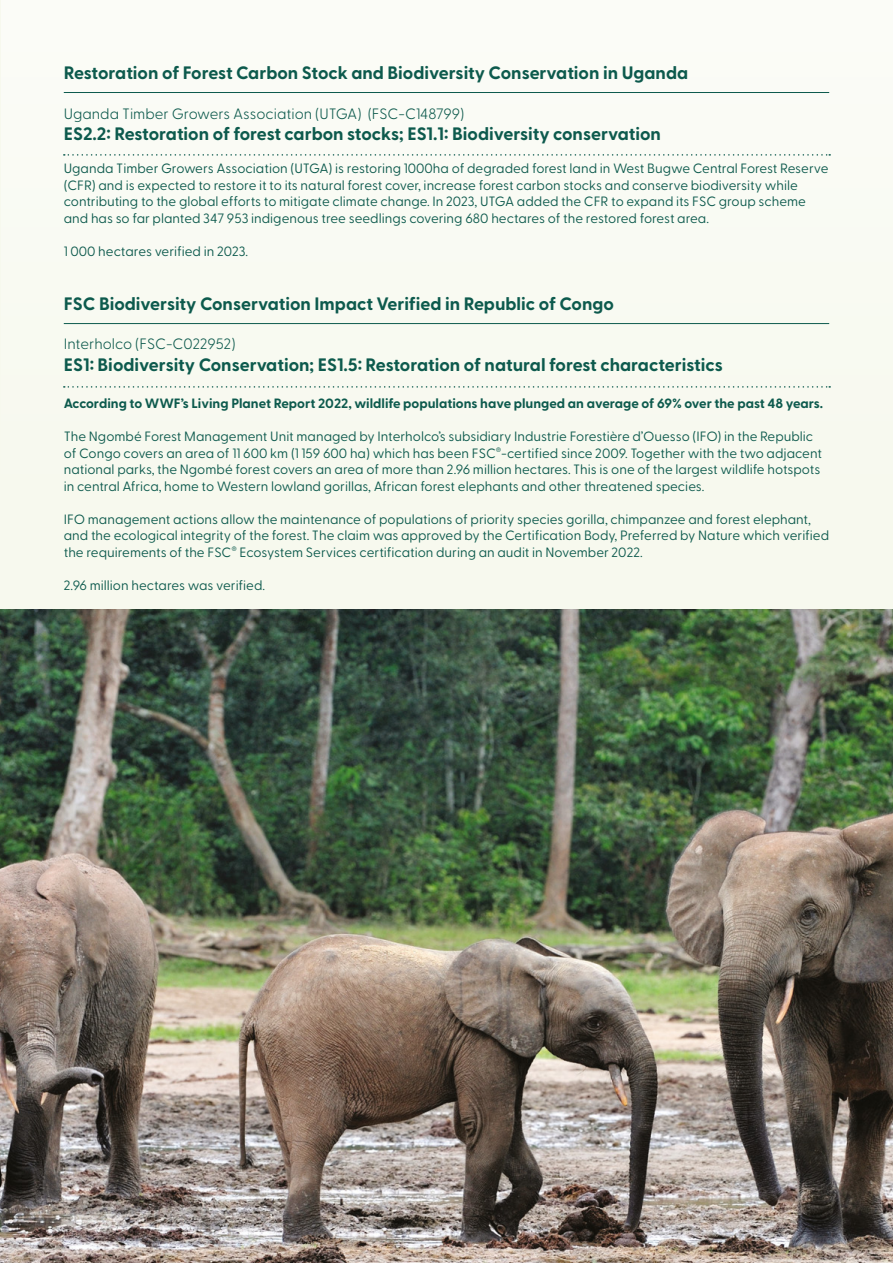
<style>
.page{position:relative;width:893px;height:1263px;background:#fff}
.page>*{position:absolute;margin:0;border:0;box-sizing:border-box;transform-origin:0 0}
.t1{font:700 18px "Greycliff CF";color:#0d5a4d}
.t2{font:300 15px "Greycliff CF";color:#0d5a4d}
.t3{font:13.5px/16.5px "Greycliff CF";color:#0d5a4d}
.t4{font:700 13.5px "Greycliff CF";color:#0d5a4d}
</style>
<div class="page">
<img style="left:1px;top:609px;width:892px;height:654px">
<div style="left:1px;top:0;width:892px;height:602px;background:#f9faf2"></div>
<img style="left:0;top:0;width:1px;height:1263px">
<svg style="left:64px;top:154px;width:766px;height:2px"></svg>
<hr style="left:64px;top:92px;width:765px;height:1px;background:#0d5a4d">
<hr style="left:64px;top:323px;width:765px;height:1px;background:#0d5a4d">
<svg style="left:64px;top:386px;width:766px;height:2px"></svg>
<h1 class="t1" style="left:64px;top:59px;width:626px">Restoration of Forest Carbon Stock and Biodiversity Conservation in Uganda</h1>
<p class="t2" style="left:64px;top:102px;width:402px">Uganda Timber Growers Association (UTGA) (FSC-C148799)</p>
<h1 class="t1" style="left:64px;top:120px;width:599px">ES2.2: Restoration of forest carbon stocks; ES1.1: Biodiversity conservation</h1>
<p class="t3" style="left:64px;top:159px;width:766px">Uganda Timber Growers Association (UTGA) is restoring 1000ha of degraded forest land in West Bugwe Central Forest Reserve (CFR) and is expected to restore it to its natural forest cover, increase forest carbon stocks and conserve biodiversity while contributing to the global efforts to mitigate climate change. In 2023, UTGA added the CFR to expand its FSC group scheme and has so far planted 347 953 indigenous tree seedlings covering 680 hectares of the restored forest area.</p>
<p class="t3" style="left:64px;top:242px;width:186px">1 000 hectares verified in 2023.</p>
<h1 class="t1" style="left:64px;top:290px;width:552px">FSC Biodiversity Conservation Impact Verified in Republic of Congo</h1>
<p class="t2" style="left:64px;top:333px;width:173px">Interholco (FSC-C022952)</p>
<h1 class="t1" style="left:64px;top:351px;width:661px">ES1: Biodiversity Conservation; ES1.5: Restoration of natural forest characteristics</h1>
<p class="t4" style="left:64px;top:393px;width:761px">According to WWF’s Living Planet Report 2022, wildlife populations have plunged an average of 69% over the past 48 years.</p>
<p class="t3" style="left:64px;top:427px;width:760px">The Ngombé Forest Management Unit managed by Interholco’s subsidiary Industrie Forestière d’Ouesso (IFO) in the Republic of Congo covers an area of 11 600 km (1 159 600 ha) which has been FSC<sup>®</sup>-certified since 2009. Together with the two adjacent national parks, the Ngombé forest covers an area of more than 2.96 million hectares. This is one of the largest wildlife hotspots in central Africa, home to Western lowland gorillas, African forest elephants and other threatened species.</p>
<p class="t3" style="left:64px;top:510px;width:767px">IFO management actions allow the maintenance of populations of priority species gorilla, chimpanzee and forest elephant, and the ecological integrity of the forest. The claim was approved by the Certification Body, Preferred by Nature which verified the requirements of the FSC<sup>®</sup> Ecosystem Services certification during an audit in November 2022.</p>
<p class="t3" style="left:64px;top:576px;width:203px">2.96 million hectares was verified.</p>
</div>
